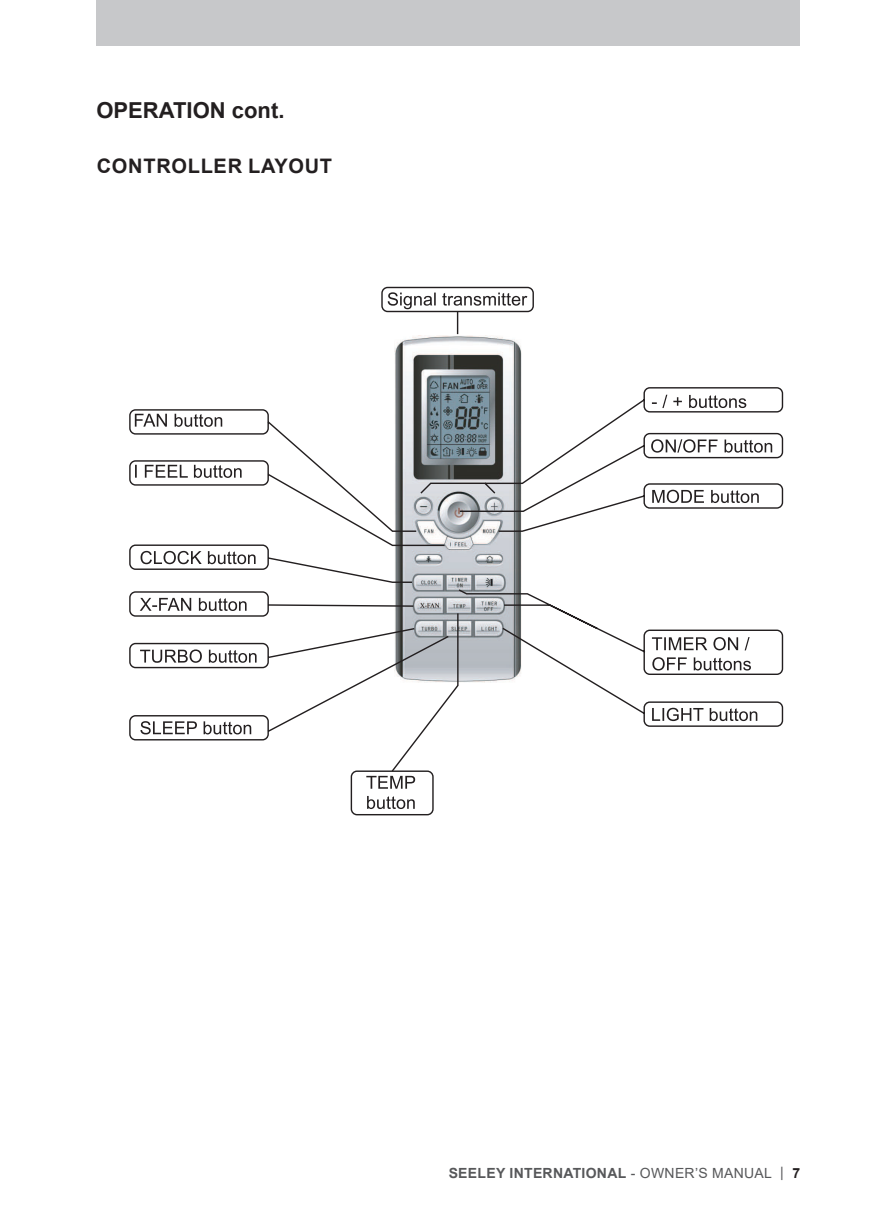
<style>
.page{position:relative;width:874px;height:1225px;background:#fff}
.page>*{position:absolute;margin:0;border:0;box-sizing:border-box;transform-origin:0 0}
.page_heading_hidden{font:700 22px "Arial";color:#231f20}
.SUBHEAD{font:700 20px "Arial";letter-spacing:.035em;color:#231f20}
.t1{font:700 14px "Arial";letter-spacing:.02em;color:#57585a}
.s1{font-weight:400}
.s2{color:#231f20}
</style>
<div class="page">
<div style="left:96px;top:0;width:703px;height:45px;background:#c7c8ca"></div>
<svg style="left:129px;top:286px;width:654px;height:530px"></svg>
<p class="page_heading_hidden" style="left:96px;top:95px;width:189px">OPERATION cont.</p>
<p class="SUBHEAD" style="left:97px;top:152px;width:236px">CONTROLLER LAYOUT</p>
<p class="t1" style="left:448px;top:1163px;width:353px">SEELEY INTERNATIONAL <span class="s1">- OWNER’S MANUAL |</span> <span class="s2">7</span></p>
</div>
